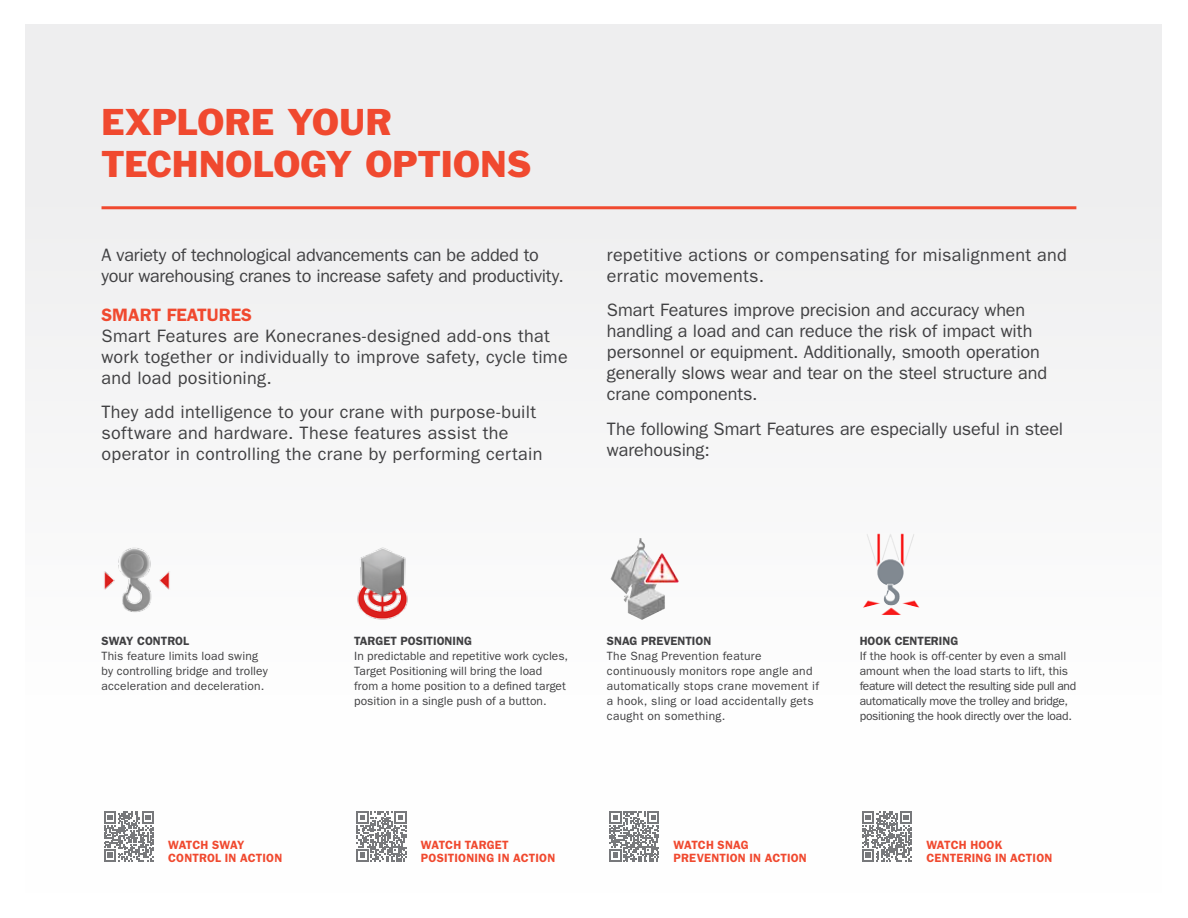
<style>
.page{position:relative;width:1188px;height:918px;background:#fff}
.page>*{position:absolute;margin:0;border:0;box-sizing:border-box;transform-origin:0 0}
.t1{font:34.5px/42px "Franklin Gothic Std";letter-spacing:-.005em;color:#f0492f}
.t2{font:18px/21px "ITC Franklin Gothic Std";letter-spacing:.005em;color:#404042}
.t3{font:18px/21px "ITC Franklin Gothic Std";letter-spacing:-.015em;color:#404042}
.t4{font:600 18px "ITC Franklin Gothic Std";color:#f0492f}
.t5{font:12px/15px "ITC Franklin Gothic Std";letter-spacing:.005em;color:#404042}
.t6{font:12px/15px "ITC Franklin Gothic Std";letter-spacing:-.015em;color:#404042}
.t7{font:12px/15px "ITC Franklin Gothic Std";letter-spacing:.025em;color:#404042}
.t8{font:600 12px/13.5px "ITC Franklin Gothic Std";letter-spacing:.015em;color:#f0492f}
.t9{font:600 12px "ITC Franklin Gothic Std";color:#404042}
</style>
<div class="page">
<div style="left:26px;top:25px;width:1136px;height:868px;background:#f6f6f6"></div>
<hr style="left:102px;top:206px;width:974px;height:3px;background:#f0492f">
<img style="left:104px;top:548px;width:66px;height:64px">
<img style="left:357px;top:547px;width:51px;height:73px">
<img style="left:611px;top:538px;width:39px;height:82px">
<img style="left:881px;top:534px;width:33px;height:33px">
<svg style="left:104px;top:811px;width:50px;height:50px"></svg>
<svg style="left:357px;top:811px;width:50px;height:50px"></svg>
<svg style="left:609px;top:811px;width:50px;height:50px"></svg>
<svg style="left:862px;top:811px;width:50px;height:50px"></svg>
<h1 class="t1" style="left:102px;top:101px;width:432px">EXPLORE YOUR<br>TECHNOLOGY OPTIONS</h1>
<p class="t3" style="left:102px;top:244px;width:464px">A variety of technological advancements can be added to your warehousing cranes to increase safety and productivity.</p>
<p class="t4" style="left:102px;top:304px;width:152px">SMART FEATURES</p>
<p class="t2" style="left:102px;top:325px;width:468px">Smart Features are Konecranes-designed add-ons that work together or individually to improve safety, cycle time and load positioning.</p>
<p class="t2" style="left:102px;top:402px;width:442px">They add intelligence to your crane with purpose-built software and hardware. These features assist the operator in controlling the crane by performing certain</p>
<p class="t2" style="left:607px;top:244px;width:462px">repetitive actions or compensating for misalignment and erratic movements.</p>
<p class="t2" style="left:607px;top:300px;width:442px">Smart Features improve precision and accuracy when handling a load and can reduce the risk of impact with personnel or equipment. Additionally, smooth operation generally slows wear and tear on the steel structure and crane components.</p>
<p class="t2" style="left:607px;top:418px;width:458px">The following Smart Features are especially useful in steel warehousing:</p>
<p class="t9" style="left:102px;top:634px;width:89px">SWAY CONTROL</p>
<p class="t5" style="left:102px;top:649px;width:168px">This feature limits load swing by controlling bridge and trolley acceleration and deceleration.</p>
<p class="t9" style="left:354px;top:634px;width:119px">TARGET POSITIONING</p>
<p class="t5" style="left:354px;top:649px;width:215px">In predictable and repetitive work cycles, Target Positioning will bring the load from a home position to a defined target position in a single push of a button.</p>
<p class="t9" style="left:607px;top:634px;width:106px">SNAG PREVENTION</p>
<p class="t7" style="left:607px;top:649px;width:214px">The Snag Prevention feature continuously monitors rope angle and automatically stops crane movement if a hook, sling or load accidentally gets caught on something.</p>
<p class="t9" style="left:860px;top:634px;width:100px">HOOK CENTERING</p>
<p class="t6" style="left:860px;top:649px;width:218px">If the hook is off-center by even a small amount when the load starts to lift, this feature will detect the resulting side pull and automatically move the trolley and bridge, positioning the hook directly over the load.</p>
<p class="t8" style="left:168px;top:838px;width:116px">WATCH SWAY<br>CONTROL IN ACTION</p>
<p class="t8" style="left:421px;top:838px;width:136px">WATCH TARGET<br>POSITIONING IN ACTION</p>
<p class="t8" style="left:674px;top:838px;width:135px">WATCH SNAG<br>PREVENTION IN ACTION</p>
<p class="t8" style="left:926px;top:838px;width:128px">WATCH HOOK<br>CENTERING IN ACTION</p>
</div>
